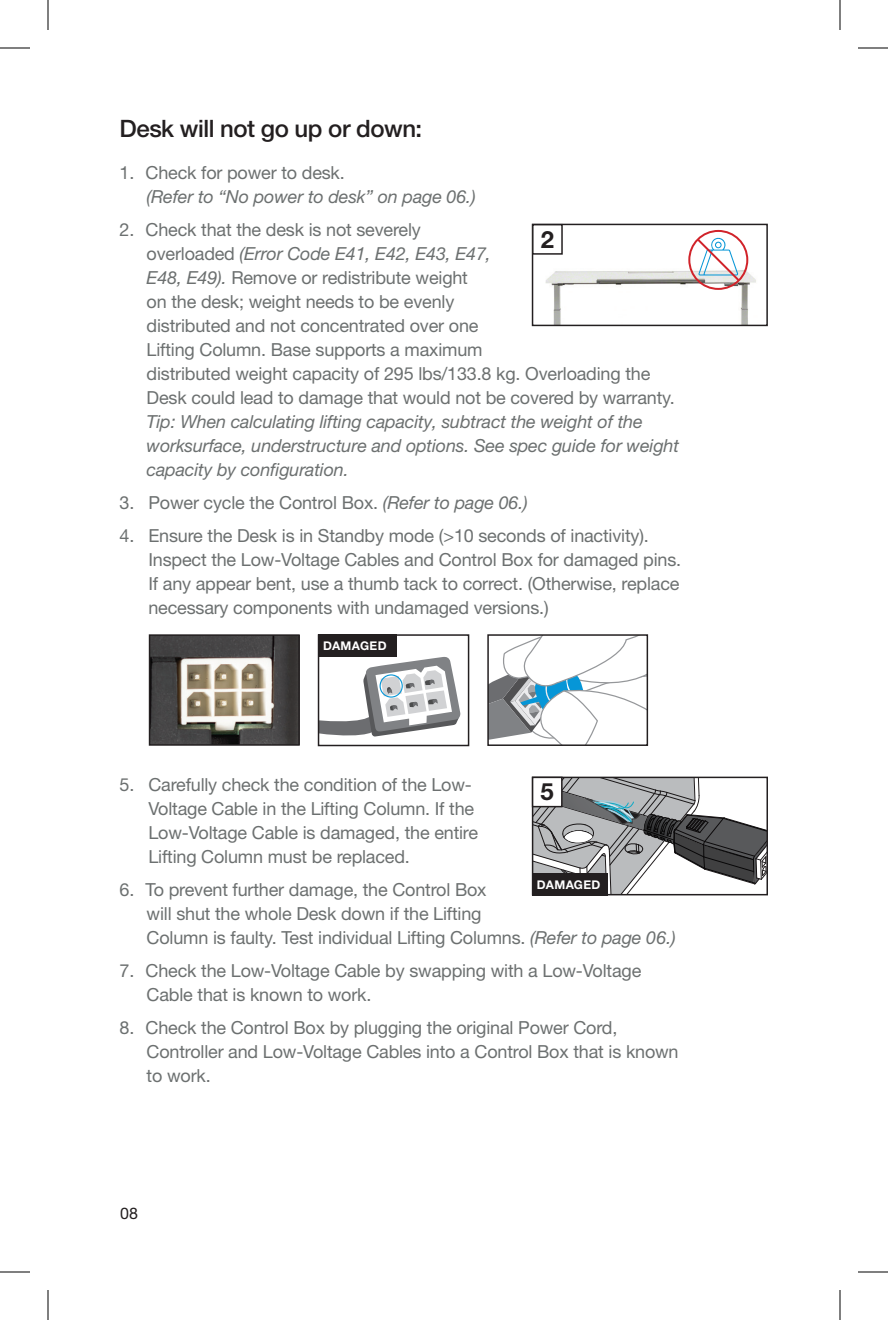
<style>
.page{position:relative;width:888px;height:1320px;background:#fff}
.page>*{position:absolute;margin:0;border:0;box-sizing:border-box;transform-origin:0 0}
.t1{font:500 24px "Helvetica Neue LT Pro";letter-spacing:-.02em;color:#231f20}
.t2{font:700 23.8px "Helvetica Neue LT Pro";color:#231f20}
.t3{font:18px/24px "Helvetica Neue LT Pro";letter-spacing:-.01em;color:#6c7070}
.t4{font:italic 18px/24px "Helvetica Neue LT Pro";letter-spacing:-.01em;color:#6c7070}
.t5{font:16px "Helvetica Neue LT Pro";color:#231f20}
.t6{font:700 12px "Helvetica Neue LT Pro";letter-spacing:.03em;color:#fff}
.s1{font-style:italic}
</style>
<div class="page">
<img style="left:545px;top:229px;width:211px;height:94px">
<div style="left:532px;top:224px;width:236px;height:102px;border:2px solid #231f20"></div>
<div style="left:533px;top:225px;width:29px;height:29px;background:#fff"></div>
<div style="left:532px;top:224px;width:31px;height:31px;border:2px solid #231f20"></div>
<div style="left:688px;top:230px;width:60px;height:60px;border:2px solid #d1232a;border-radius:50%"></div>
<svg style="left:695px;top:237px;width:46px;height:46px"></svg>
<img style="left:152px;top:637px;width:145px;height:106px">
<div style="left:149px;top:634px;width:151px;height:112px;border:2px solid #231f20"></div>
<svg style="left:490px;top:637px;width:155px;height:106px"></svg>
<div style="left:487px;top:634px;width:161px;height:112px;border:2px solid #231f20"></div>
<div style="left:318px;top:634px;width:79px;height:23px;background:#231f20"></div>
<svg style="left:321px;top:657px;width:140px;height:80px"></svg>
<div style="left:380px;top:674px;width:23px;height:24px;border:1px solid #0696d7;border-radius:50%"></div>
<div style="left:318px;top:634px;width:151px;height:112px;border:2px solid #231f20"></div>
<svg style="left:535px;top:780px;width:230px;height:112px"></svg>
<div style="left:532px;top:777px;width:236px;height:118px;border:2px solid #231f20"></div>
<div style="left:532px;top:873px;width:75px;height:22px;background:#231f20"></div>
<div style="left:533px;top:777px;width:29px;height:30px;background:#fff"></div>
<div style="left:532px;top:777px;width:31px;height:30px;border:2px solid #231f20"></div>
<hr style="left:0;top:48px;width:30px;height:1px;background:#000">
<hr style="left:858px;top:48px;width:30px;height:1px;background:#000">
<hr style="left:0;top:1272px;width:30px;height:1px;background:#000">
<hr style="left:858px;top:1272px;width:30px;height:1px;background:#000">
<hr style="left:48px;top:0;width:1px;height:30px;background:#000">
<hr style="left:48px;top:1290px;width:1px;height:30px;background:#000">
<hr style="left:840px;top:0;width:1px;height:30px;background:#000">
<hr style="left:840px;top:1290px;width:1px;height:30px;background:#000">
<h1 class="t1" style="left:120px;top:114px;width:304px">Desk will not go up or down:</h1>
<p class="t3" style="left:120px;top:160px;width:227px">1. Check for power to desk.</p>
<p class="t4" style="left:147px;top:184px;width:331px">(Refer to “No power to desk” on page 06.)</p>
<p class="t3" style="left:147px;top:217px;width:530px;text-indent:-27px">2. Check that the desk is not severely<br>overloaded <span class="s1">(Error Code E41, E42, E43, E47,<br>E48, E49).</span> Remove or redistribute weight<br>on the desk; weight needs to be evenly<br>distributed and not concentrated over one<br>Lifting Column. Base supports a maximum<br>distributed weight capacity of 295 lbs/133.8 kg. Overloading the Desk could lead to damage that would not be covered by warranty.</p>
<p class="t4" style="left:147px;top:409px;width:534px">Tip: When calculating lifting capacity, subtract the weight of the worksurface, understructure and options. See spec guide for weight capacity by configuration.</p>
<p class="t3" style="left:120px;top:490px;width:410px">3. Power cycle the Control Box. <span class="s1">(Refer to page 06.)</span></p>
<p class="t3" style="left:148px;top:523px;width:534px;text-indent:-29px">4. Ensure the Desk is in Standby mode (&gt;10 seconds of inactivity).<br>Inspect the Low-Voltage Cables and Control Box for damaged pins.<br>If any appear bent, use a thumb tack to correct. (Otherwise, replace necessary components with undamaged versions.)</p>
<h2 class="t2" style="left:541px;top:224px;width:15px">2</h2>
<p class="t6" style="left:323px;top:638px;width:65px">DAMAGED</p>
<p class="t3" style="left:148px;top:772px;width:331px;text-indent:-29px">5. Carefully check the condition of the Low-Voltage Cable in the Lifting Column. If the Low-Voltage Cable is damaged, the entire Lifting Column must be replaced.</p>
<p class="t3" style="left:147px;top:877px;width:531px;text-indent:-27px">6. To prevent further damage, the Control Box<br>will shut the whole Desk down if the Lifting<br>Column is faulty. Test individual Lifting Columns. <span class="s1">(Refer to page 06.)</span></p>
<p class="t3" style="left:147px;top:958px;width:496px;text-indent:-27px">7. Check the Low-Voltage Cable by swapping with a Low-Voltage<br>Cable that is known to work.</p>
<p class="t3" style="left:147px;top:1015px;width:534px;text-indent:-27px">8. Check the Control Box by plugging the original Power Cord,<br>Controller and Low-Voltage Cables into a Control Box that is known to work.</p>
<h2 class="t2" style="left:541px;top:777px;width:15px">5</h2>
<p class="t6" style="left:537px;top:877px;width:65px">DAMAGED</p>
<p class="t5" style="left:120px;top:1204px;width:19px">08</p>
</div>
